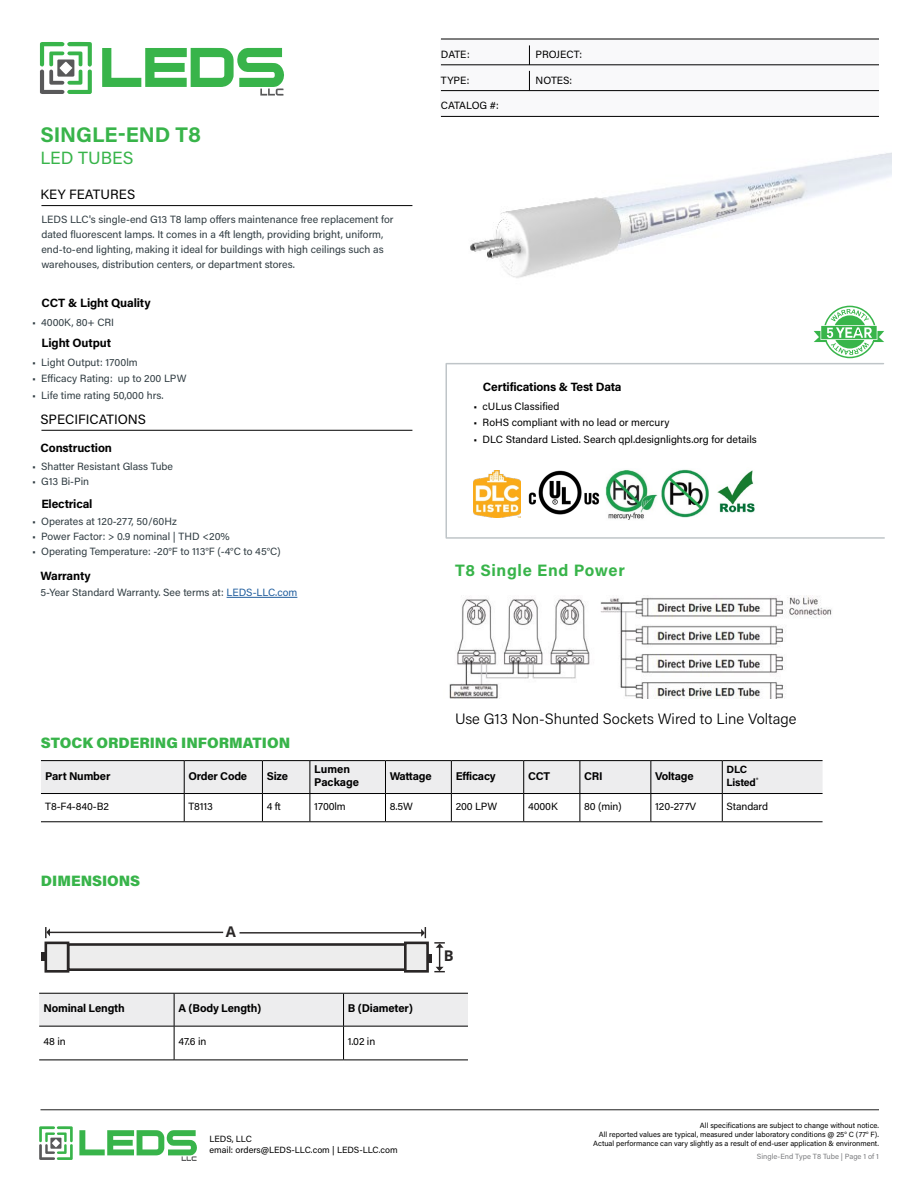
<style>
.page{position:relative;width:918px;height:1188px;background:#fff}
.page>*{position:absolute;margin:0;border:0;box-sizing:border-box;transform-origin:0 0}
.t1{font:700 21.15px "Acumin Pro";color:#38b44a}
.t2{font:17.7px "Acumin Pro";color:#38b44a}
.t3{font:700 16.5px "Acumin Pro";letter-spacing:.04em;color:#38b44a}
.t4{font:300 15px "Acumin Pro";color:#000}
.t5{font:900 15px "Acumin Pro";color:#38b44a}
.t6{font:700 14.7px "Open Sans";color:#292626}
.t7{font:13.5px "Acumin Pro";color:#000}
.t8{font:700 12px "Acumin Pro";letter-spacing:-.015em;color:#000}
.t9{font:700 11.25px/13.5px "Acumin Pro";letter-spacing:-.015em;color:#000}
.t10{font:10.5px/15px "Acumin Pro";color:#303c42}
.t11{font:10.5px "Acumin Pro";letter-spacing:-.005em;color:#000}
.t12{font:700 10.5px/12.6px "Acumin Pro";letter-spacing:-.025em;color:#000}
.t13{font:9px/10.8px "Acumin Pro";color:#000}
.t14{font:7.5px/9px "Acumin Pro";color:#000;text-align:right}
.t15{font:7.5px "Acumin Pro";color:#7b7c7f}
.s1{color:#215e9e}
</style>
<div class="page">
<hr style="left:40px;top:1109px;width:839px;height:1px;background:#1e1e1e">
<hr style="left:227px;top:597px;width:70px;height:1px;background:#215e9e">
<div style="left:441px;top:39px;width:438px;height:77px;background:#f9f9fa"></div>
<hr style="left:441px;top:116px;width:438px;height:1px;background:#000">
<hr style="left:441px;top:90px;width:438px;height:1px;background:#000">
<hr style="left:441px;top:64px;width:438px;height:1px;background:#000">
<hr style="left:441px;top:39px;width:438px;height:1px;background:#000">
<svg style="left:529px;top:71px;width:1px;height:19px"></svg>
<svg style="left:529px;top:45px;width:1px;height:20px"></svg>
<hr style="left:41px;top:205px;width:371px;height:1px;background:#000">
<hr style="left:41px;top:430px;width:371px;height:1px;background:#000">
<svg style="left:445px;top:363px;width:440px;height:176px"></svg>
<hr style="left:41px;top:760px;width:143px;height:1px;background:#000">
<hr style="left:184px;top:760px;width:78px;height:1px;background:#000">
<hr style="left:262px;top:760px;width:48px;height:1px;background:#000">
<hr style="left:310px;top:760px;width:75px;height:1px;background:#000">
<hr style="left:385px;top:760px;width:66px;height:1px;background:#000">
<hr style="left:451px;top:760px;width:73px;height:1px;background:#000">
<hr style="left:524px;top:760px;width:56px;height:1px;background:#000">
<hr style="left:580px;top:760px;width:71px;height:1px;background:#000">
<hr style="left:651px;top:760px;width:71px;height:1px;background:#000">
<hr style="left:722px;top:760px;width:101px;height:1px;background:#000">
<svg style="left:41px;top:761px;width:782px;height:60px"></svg>
<hr style="left:41px;top:821px;width:143px;height:1px;background:#000">
<hr style="left:184px;top:821px;width:78px;height:1px;background:#000">
<hr style="left:262px;top:821px;width:48px;height:1px;background:#000">
<hr style="left:310px;top:821px;width:75px;height:1px;background:#000">
<hr style="left:385px;top:821px;width:66px;height:1px;background:#000">
<hr style="left:451px;top:821px;width:73px;height:1px;background:#000">
<hr style="left:524px;top:821px;width:56px;height:1px;background:#000">
<hr style="left:580px;top:821px;width:71px;height:1px;background:#000">
<hr style="left:651px;top:821px;width:71px;height:1px;background:#000">
<hr style="left:722px;top:821px;width:101px;height:1px;background:#000">
<svg style="left:40px;top:42px;width:52px;height:52px"></svg>
<svg style="left:102px;top:48px;width:182px;height:48px"></svg>
<svg style="left:39px;top:1126px;width:34px;height:34px"></svg>
<svg style="left:79px;top:1130px;width:118px;height:31px"></svg>
<img style="left:470px;top:153px;width:421px;height:125px">
<svg style="left:814px;top:306px;width:70px;height:52px"></svg>
<img style="left:529px;top:470px;width:70px;height:45px">
<img style="left:712px;top:467px;width:50px;height:51px">
<img style="left:661px;top:469px;width:48px;height:49px">
<img style="left:601px;top:468px;width:57px;height:53px">
<img style="left:474px;top:470px;width:47px;height:47px">
<div style="left:39px;top:994px;width:429px;height:32px;background:#ededee"></div>
<hr style="left:39px;top:993px;width:135px;height:1px;background:#000">
<hr style="left:174px;top:993px;width:170px;height:1px;background:#000">
<hr style="left:174px;top:994px;width:1px;height:32px;background:#000">
<hr style="left:344px;top:993px;width:124px;height:1px;background:#000">
<hr style="left:343px;top:994px;width:1px;height:32px;background:#000">
<hr style="left:39px;top:1026px;width:135px;height:1px;background:#000">
<hr style="left:174px;top:1026px;width:170px;height:1px;background:#000">
<hr style="left:174px;top:1026px;width:1px;height:34px;background:#000">
<hr style="left:344px;top:1026px;width:124px;height:1px;background:#000">
<hr style="left:343px;top:1026px;width:1px;height:34px;background:#000">
<hr style="left:39px;top:1060px;width:135px;height:1px;background:#000">
<hr style="left:174px;top:1060px;width:170px;height:1px;background:#000">
<hr style="left:344px;top:1060px;width:124px;height:1px;background:#000">
<img style="left:449px;top:596px;width:383px;height:103px">
<div style="left:68px;top:944px;width:338px;height:26px;background:#ededed"></div>
<div style="left:67px;top:943px;width:340px;height:28px;border:3px solid #292626"></div>
<div style="left:46px;top:943px;width:22px;height:28px;background:#ededed"></div>
<div style="left:45px;top:942px;width:24px;height:31px;border:3px solid #292626"></div>
<svg style="left:41px;top:952px;width:4px;height:8px"></svg>
<div style="left:405px;top:943px;width:23px;height:28px;background:#ededed"></div>
<div style="left:404px;top:942px;width:25px;height:31px;border:3px solid #292626"></div>
<svg style="left:45px;top:927px;width:5px;height:11px"></svg>
<hr style="left:48px;top:932px;width:175px;height:1px;background:#292626">
<hr style="left:240px;top:932px;width:183px;height:2px;background:#292626">
<svg style="left:421px;top:927px;width:24px;height:45px"></svg>
<h1 class="t1" style="left:40px;top:120px;width:162px">SINGLE-END T8</h1>
<h2 class="t2" style="left:40px;top:145px;width:95px">LED TUBES</h2>
<p class="t7" style="left:40px;top:185px;width:96px">KEY FEATURES</p>
<p class="t10" style="left:41px;top:211px;width:354px">LEDS LLC's single-end G13 T8 lamp offers maintenance free replacement for dated fluorescent lamps. It comes in a 4ft length, providing bright, uniform, end-to-end lighting, making it ideal for buildings with high ceilings such as warehouses, distribution centers, or department stores.</p>
<p class="t8" style="left:41px;top:294px;width:111px">CCT &amp; Light Quality</p>
<p class="t8" style="left:41px;top:335px;width:71px">Light Output</p>
<p class="t10" style="left:32px;top:315px;width:83px">• 4000K, 80+ CRI</p>
<p class="t10" style="left:32px;top:354px;width:107px">• Light Output: 1700lm</p>
<p class="t10" style="left:32px;top:371px;width:156px">• Efficacy Rating: up to 200 LPW</p>
<p class="t10" style="left:32px;top:387px;width:133px">• Life time rating 50,000 hrs.</p>
<p class="t7" style="left:40px;top:410px;width:107px">SPECIFICATIONS</p>
<p class="t8" style="left:40px;top:439px;width:73px">Construction</p>
<p class="t10" style="left:32px;top:458px;width:142px">• Shatter Resistant Glass Tube</p>
<p class="t10" style="left:32px;top:473px;width:58px">• G13 Bi-Pin</p>
<p class="t10" style="left:32px;top:513px;width:146px">• Operates at 120-277, 50/60Hz</p>
<p class="t10" style="left:32px;top:528px;width:199px">• Power Factor: &gt; 0.9 nominal | THD &lt;20%</p>
<p class="t10" style="left:32px;top:543px;width:250px">• Operating Temperature: -20°F to 113°F (-4°C to 45°C)</p>
<p class="t8" style="left:41px;top:495px;width:52px">Electrical</p>
<p class="t8" style="left:41px;top:568px;width:52px">Warranty</p>
<p class="t10" style="left:41px;top:585px;width:258px">5-Year Standard Warranty. See terms at: <span class="s1">LEDS-LLC.com</span></p>
<h3 class="t5" style="left:41px;top:732px;width:251px">STOCK ORDERING INFORMATION</h3>
<p class="t11" style="left:441px;top:47px;width:30px">DATE:</p>
<p class="t11" style="left:536px;top:47px;width:48px">PROJECT:</p>
<p class="t11" style="left:441px;top:73px;width:30px">TYPE:</p>
<p class="t11" style="left:536px;top:73px;width:38px">NOTES:</p>
<p class="t11" style="left:441px;top:98px;width:59px">CATALOG #:</p>
<p class="t8" style="left:483px;top:378px;width:140px">Certifications &amp; Test Data</p>
<p class="t11" style="left:474px;top:399px;width:87px">• cULus Classified</p>
<p class="t11" style="left:474px;top:415px;width:197px">• RoHS compliant with no lead or mercury</p>
<p class="t11" style="left:474px;top:432px;width:285px">• DLC Standard Listed. Search qpl.designlights.org for details</p>
<h3 class="t3" style="left:455px;top:558px;width:171px">T8 Single End Power</h3>
<h3 class="t4" style="left:455px;top:708px;width:343px">Use G13 Non-Shunted Sockets Wired to Line Voltage</h3>
<p class="t9" style="left:45px;top:768px;width:67px">Part Number</p>
<p class="t9" style="left:189px;top:768px;width:60px">Order Code</p>
<p class="t9" style="left:267px;top:768px;width:23px">Size</p>
<p class="t9" style="left:314px;top:762px;width:46px">Lumen<br>Package</p>
<p class="t9" style="left:390px;top:768px;width:43px">Wattage</p>
<p class="t9" style="left:456px;top:768px;width:42px">Efficacy</p>
<p class="t9" style="left:528px;top:768px;width:24px">CCT</p>
<p class="t9" style="left:584px;top:768px;width:20px">CRI</p>
<p class="t9" style="left:655px;top:768px;width:40px">Voltage</p>
<p class="t12" style="left:727px;top:763px;width:33px">DLC<br>Listed<sup>®</sup></p>
<p class="t11" style="left:45px;top:799px;width:65px">T8-F4-840-B2</p>
<p class="t11" style="left:189px;top:799px;width:26px">T8113</p>
<p class="t11" style="left:267px;top:799px;width:16px">4 ft</p>
<p class="t11" style="left:314px;top:799px;width:33px">1700lm</p>
<p class="t11" style="left:390px;top:799px;width:25px">8.5W</p>
<p class="t11" style="left:456px;top:799px;width:43px">200 LPW</p>
<p class="t11" style="left:528px;top:799px;width:31px">4000K</p>
<p class="t11" style="left:584px;top:799px;width:39px">80 (min)</p>
<p class="t11" style="left:655px;top:799px;width:43px">120-277V</p>
<p class="t11" style="left:727px;top:799px;width:43px">Standard</p>
<h3 class="t5" style="left:41px;top:870px;width:101px">DIMENSIONS</h3>
<h3 class="t6" style="left:226px;top:921px;width:12px">A</h3>
<p class="t9" style="left:44px;top:1001px;width:83px">Nominal Length</p>
<p class="t9" style="left:178px;top:1001px;width:84px">A (Body Length)</p>
<p class="t9" style="left:348px;top:1001px;width:67px">B (Diameter)</p>
<p class="t11" style="left:44px;top:1034px;width:24px">48 in</p>
<p class="t11" style="left:178px;top:1034px;width:29px">47.6 in</p>
<p class="t11" style="left:348px;top:1034px;width:29px">1.02 in</p>
<h3 class="t6" style="left:444px;top:946px;width:11px">B</h3>
<p class="t13" style="left:210px;top:1133px;width:190px">LEDS, LLC<br>email: orders@LEDS-LLC.com | LEDS-LLC.com</p>
<p class="t14" style="left:593px;top:1120px;width:287px">All specifications are subject to change without notice.<br>All reported values are typical, measured under laboratory conditions @ 25<sup>o</sup> C (77<sup>o</sup> F).<br>Actual performance can vary slightly as a result of end-user application &amp; environment.</p>
<p class="t15" style="left:757px;top:1151px;width:124px">Single-End Type T8 Tube | Page 1 of 1</p>
</div>
